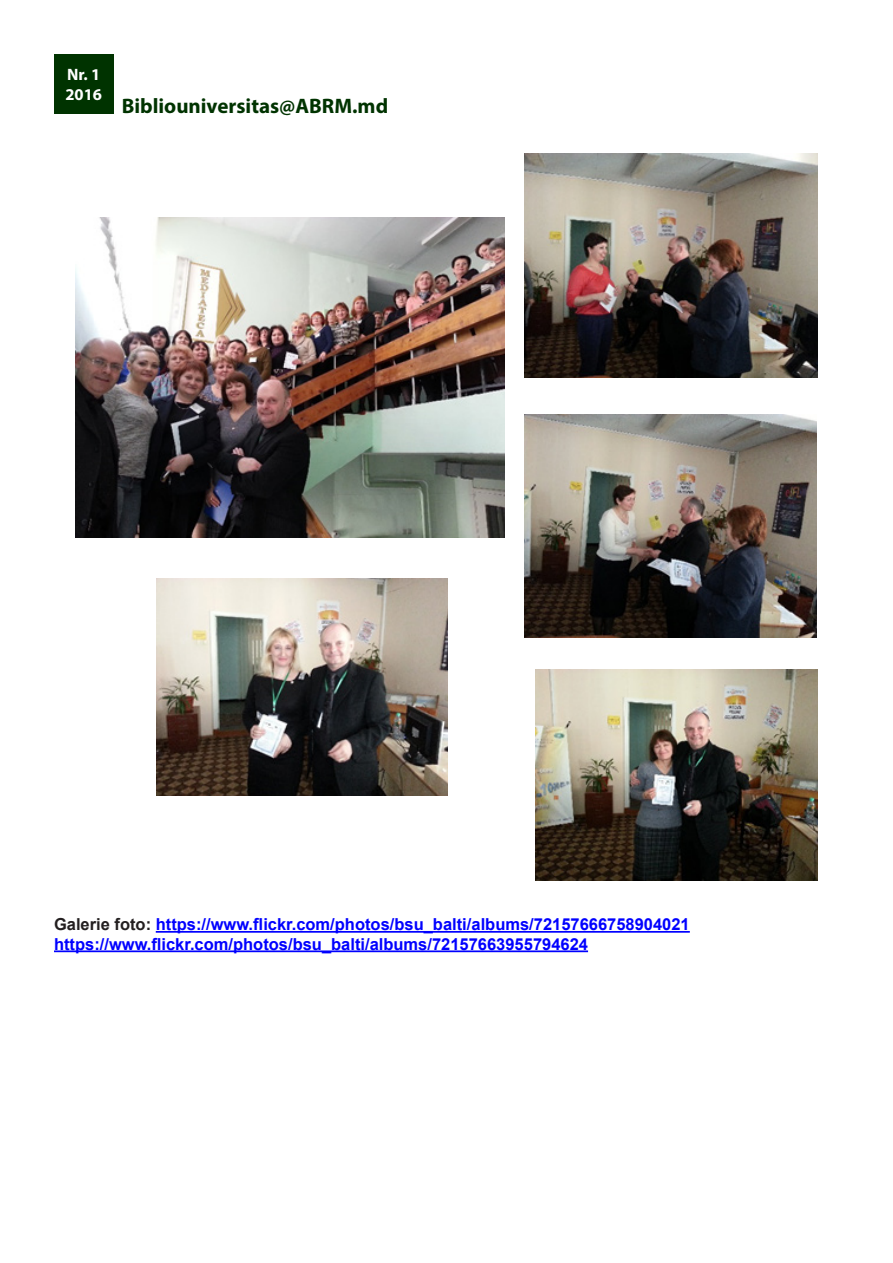
<style>
.page{position:relative;width:893px;height:1263px;background:#fff}
.page>*{position:absolute;margin:0;border:0;box-sizing:border-box;transform-origin:0 0}
.t1{font:700 21px "Myriad Pro";color:#030}
.t2{font:700 16.5px "Arial";color:#00f}
.t3{font:700 16.5px "Myriad Pro";color:#fff}
.s1{color:#231f20}
</style>
<div class="page">
<hr style="left:156px;top:931px;width:534px;height:2px;background:#00f">
<hr style="left:54px;top:950px;width:534px;height:2px;background:#00f">
<img style="left:76px;top:217px;width:429px;height:321px">
<div style="left:54px;top:54px;width:59px;height:59px;background:#030"></div>
<img style="left:525px;top:153px;width:293px;height:224px">
<img style="left:525px;top:415px;width:292px;height:223px">
<img style="left:156px;top:578px;width:292px;height:217px">
<img style="left:536px;top:669px;width:282px;height:211px">
<p class="t3" style="left:67px;top:64px;width:35px">Nr. 1</p>
<p class="t3" style="left:65px;top:83px;width:38px">2016</p>
<p class="t1" style="left:122px;top:93px;width:268px">Bibliouniversitas@ABRM.md</p>
<p class="t2" style="left:54px;top:913px;width:637px"><span class="s1">Galerie foto:</span> https://www.flickr.com/photos/bsu_balti/albums/72157666758904021</p>
<p class="t2" style="left:54px;top:932px;width:536px">https://www.flickr.com/photos/bsu_balti/albums/72157663955794624</p>
</div>
